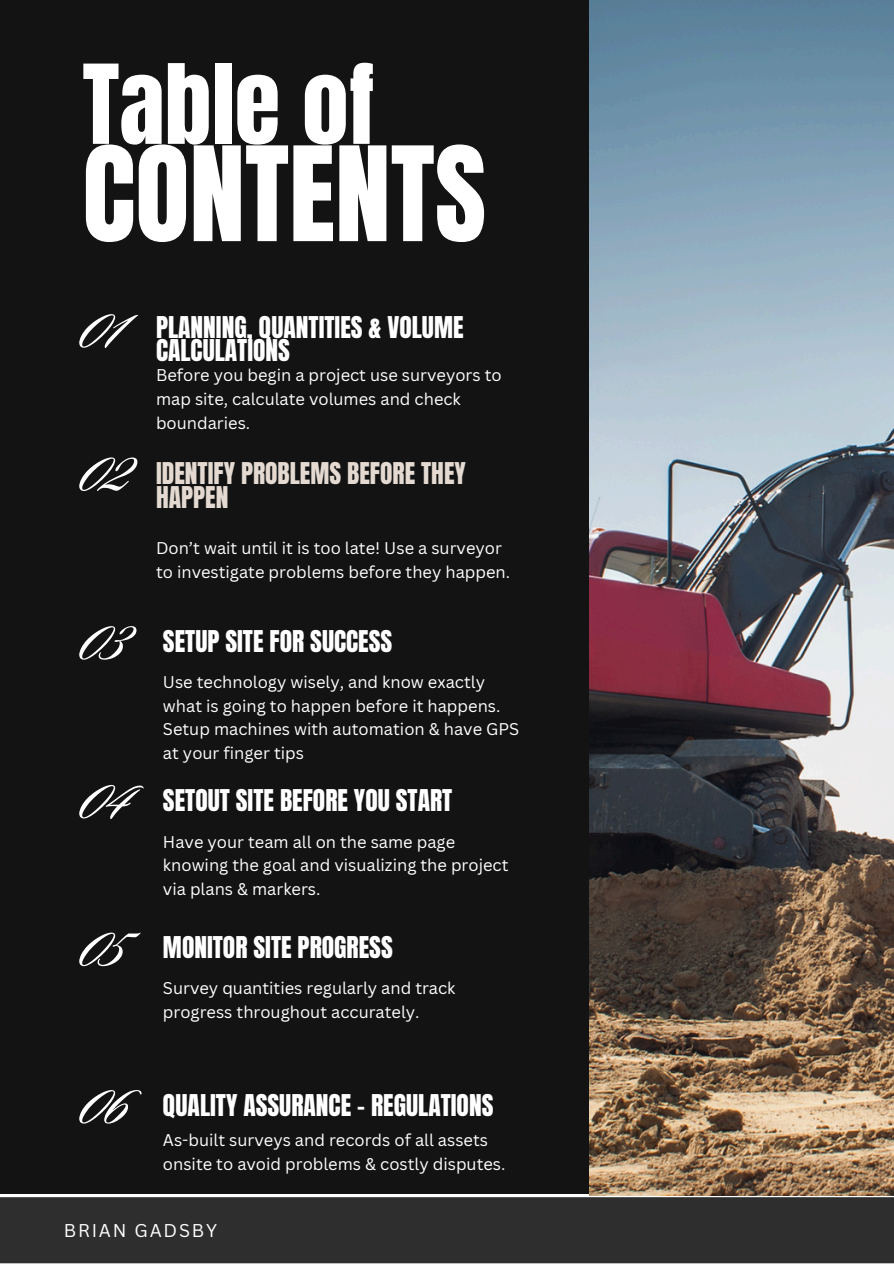
<style>
.page{position:relative;width:894px;height:1264px;background:#fff}
.page>*{position:absolute;margin:0;border:0;box-sizing:border-box;transform-origin:0 0}
.t1{font:111.45px "Anton";color:#fff}
.t2{font:93.45px "Anton";color:#fff}
.t3{font:83.25px "Sloop Script Pro";letter-spacing:-.025em;color:#fff}
.t4{font:25.5px/23.7px "Anton";color:#fff}
.t5{font:25.5px/23.7px "Anton";color:#e4dad1}
.t6{font:18px "Canva Sans";letter-spacing:.1em;color:#fff}
.t7{font:16.5px/23.7px "Canva Sans";color:#fff}
</style>
<div class="page">
<div style="left:0;top:0;width:893px;height:1263px;background:#131313"></div>
<div style="left:0;top:1194px;width:893px;height:69px;background:#2e2e2e"></div>
<img style="left:589px;top:0;width:304px;height:1195px">
<p class="t2" style="left:82px;top:37px;width:294px">Table of</p>
<p class="t1" style="left:82px;top:114px;width:405px">CONTENTS</p>
<p class="t3" style="left:82px;top:280px;width:46px">01</p>
<p class="t3" style="left:82px;top:423px;width:53px">02</p>
<h1 class="t4" style="left:156px;top:315px;width:309px">PLANNING, QUANTITIES &amp; VOLUME<br>CALCULATIONS</h1>
<p class="t7" style="left:156px;top:363px;width:347px">Before you begin a project use surveyors to map site, calculate volumes and check boundaries.</p>
<p class="t5" style="left:156px;top:462px;width:311px">IDENTIFY PROBLEMS BEFORE THEY<br>HAPPEN</p>
<p class="t7" style="left:156px;top:535px;width:355px">Don’t wait until it is too late! Use a surveyor to investigate problems before they happen.</p>
<p class="t3" style="left:82px;top:592px;width:49px">03</p>
<p class="t4" style="left:163px;top:629px;width:231px">SETUP SITE FOR SUCCESS</p>
<p class="t7" style="left:163px;top:669px;width:358px">Use technology wisely, and know exactly what is going to happen before it happens.<br>Setup machines with automation &amp; have GPS at your finger tips</p>
<p class="t3" style="left:82px;top:751px;width:52px">04</p>
<p class="t4" style="left:163px;top:788px;width:291px">SETOUT SITE BEFORE YOU START</p>
<p class="t7" style="left:163px;top:829px;width:347px">Have your team all on the same page knowing the goal and visualizing the project via plans &amp; markers.</p>
<p class="t3" style="left:82px;top:898px;width:46px">05</p>
<p class="t4" style="left:163px;top:935px;width:231px">MONITOR SITE PROGRESS</p>
<p class="t7" style="left:163px;top:975px;width:294px">Survey quantities regularly and track progress throughout accurately.</p>
<p class="t3" style="left:82px;top:1056px;width:50px">06</p>
<p class="t4" style="left:163px;top:1093px;width:332px">QUALITY ASSURANCE - REGULATIONS</p>
<p class="t7" style="left:163px;top:1127px;width:344px">As-built surveys and records of all assets onsite to avoid problems &amp; costly disputes.</p>
<h2 class="t6" style="left:64px;top:1217px;width:155px">BRIAN GADSBY</h2>
</div>
